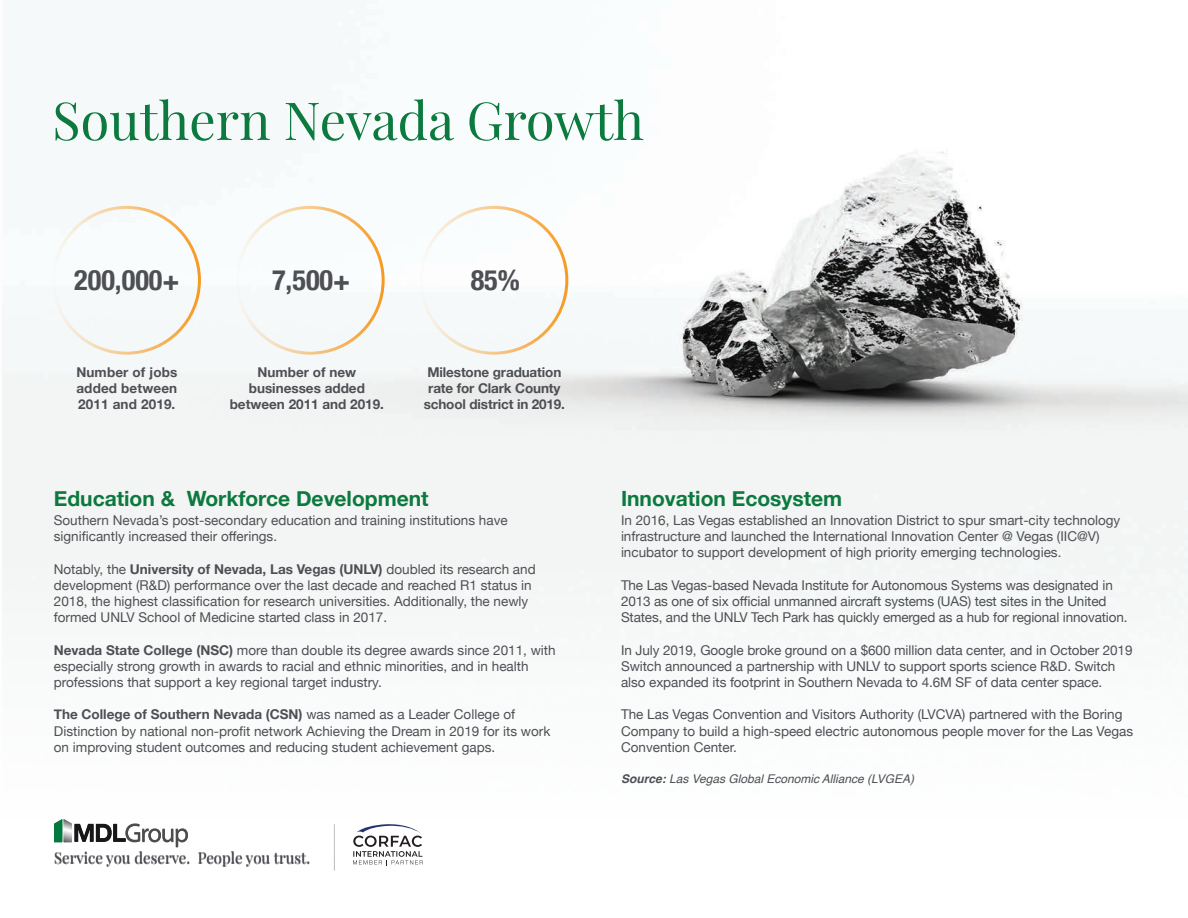
<style>
.page{position:relative;width:1188px;height:918px;background:#fff}
.page>*{position:absolute;margin:0;border:0;box-sizing:border-box;transform-origin:0 0}
.t1{font:52.5px "Playfair Display";color:#0c793f}
.t2{font:700 condensed 28.35px "Helvetica Neue";color:#4e4f54}
.t3{font:700 21px "Helvetica Neue";color:#0c793f}
.t4{font:15px "Playfair Display";color:#4e4f54}
.t5{font:13.5px/16.2px "Helvetica Neue";color:#4e4f54}
.t6{font:700 13.5px/16.2px "Helvetica Neue";color:#4e4f54;text-align:center}
.t7{font:italic 12px "Helvetica";color:#4e4f54}
.s1{font-weight:700}
</style>
<div class="page">
<svg style="left:353px;top:824px;width:70px;height:42px"></svg>
<hr style="left:334px;top:824px;width:1px;height:47px;background:#4d4e4d">
<svg style="left:54px;top:819px;width:134px;height:28px"></svg>
<img style="left:3px;top:151px;width:1185px;height:448px">
<div style="left:52px;top:206px;width:149px;height:149px;border:3px solid #f79922;border-radius:50%"></div>
<div style="left:236px;top:206px;width:149px;height:149px;border:3px solid #f79922;border-radius:50%"></div>
<div style="left:420px;top:206px;width:148px;height:149px;border:3px solid #f79922;border-radius:50%"></div>
<h1 class="t1" style="left:52px;top:79px;width:593px">Southern Nevada Growth</h1>
<h2 class="t2" style="left:74px;top:256px;width:107px">200,000+</h2>
<h2 class="t2" style="left:272px;top:256px;width:80px">7,500+</h2>
<h2 class="t2" style="left:471px;top:256px;width:51px">85%</h2>
<p class="t6" style="left:76px;top:364px;width:102px;text-align:justify">Number of jobs added between 2011 and 2019.</p>
<p class="t6" style="left:230px;top:364px;width:156px">Number of new businesses added between 2011 and 2019.</p>
<p class="t6" style="left:424px;top:364px;width:143px">Milestone graduation rate for Clark County school district in 2019.</p>
<h3 class="t3" style="left:54px;top:482px;width:376px">Education &amp; Workforce Development</h3>
<p class="t5" style="left:54px;top:513px;width:455px">Southern Nevada’s post-secondary education and training institutions have significantly increased their offerings.</p>
<p class="t5" style="left:54px;top:561px;width:483px">Notably, the <span class="s1">University of Nevada, Las Vegas (UNLV)</span> doubled its research and development (R&amp;D) performance over the last decade and reached R1 status in 2018, the highest classification for research universities. Additionally, the newly formed UNLV School of Medicine started class in 2017.</p>
<p class="t5" style="left:54px;top:642px;width:503px"><span class="s1">Nevada State College (NSC)</span> more than double its degree awards since 2011, with especially strong growth in awards to racial and ethnic minorities, and in health professions that support a key regional target industry.</p>
<p class="t5" style="left:54px;top:707px;width:498px"><span class="s1">The College of Southern Nevada (CSN)</span> was named as a Leader College of<br>Distinction by national non-profit network Achieving the Dream in 2019 for its work on improving student outcomes and reducing student achievement gaps.</p>
<p class="t4" style="left:54px;top:846px;width:258px">Service you deserve. People you trust.</p>
<h3 class="t3" style="left:621px;top:482px;width:223px">Innovation Ecosystem</h3>
<p class="t5" style="left:621px;top:513px;width:501px">In 2016, Las Vegas established an Innovation District to spur smart-city technology infrastructure and launched the International Innovation Center @ Vegas (IIC@V) incubator to support development of high priority emerging technologies.</p>
<p class="t5" style="left:621px;top:578px;width:508px">The Las Vegas-based Nevada Institute for Autonomous Systems was designated in<br>2013 as one of six official unmanned aircraft systems (UAS) test sites in the United<br>States, and the UNLV Tech Park has quickly emerged as a hub for regional innovation.</p>
<p class="t5" style="left:621px;top:642px;width:513px">In July 2019, Google broke ground on a $600 million data center, and in October 2019<br>Switch announced a partnership with UNLV to support sports science R&amp;D. Switch also expanded its footprint in Southern Nevada to 4.6M SF of data center space.</p>
<p class="t5" style="left:621px;top:707px;width:514px">The Las Vegas Convention and Visitors Authority (LVCVA) partnered with the Boring<br>Company to build a high-speed electric autonomous people mover for the Las Vegas<br>Convention Center.</p>
<p class="t7" style="left:621px;top:770px;width:295px"><span class="s1">Source:</span> Las Vegas Global Economic Alliance (LVGEA)</p>
</div>
